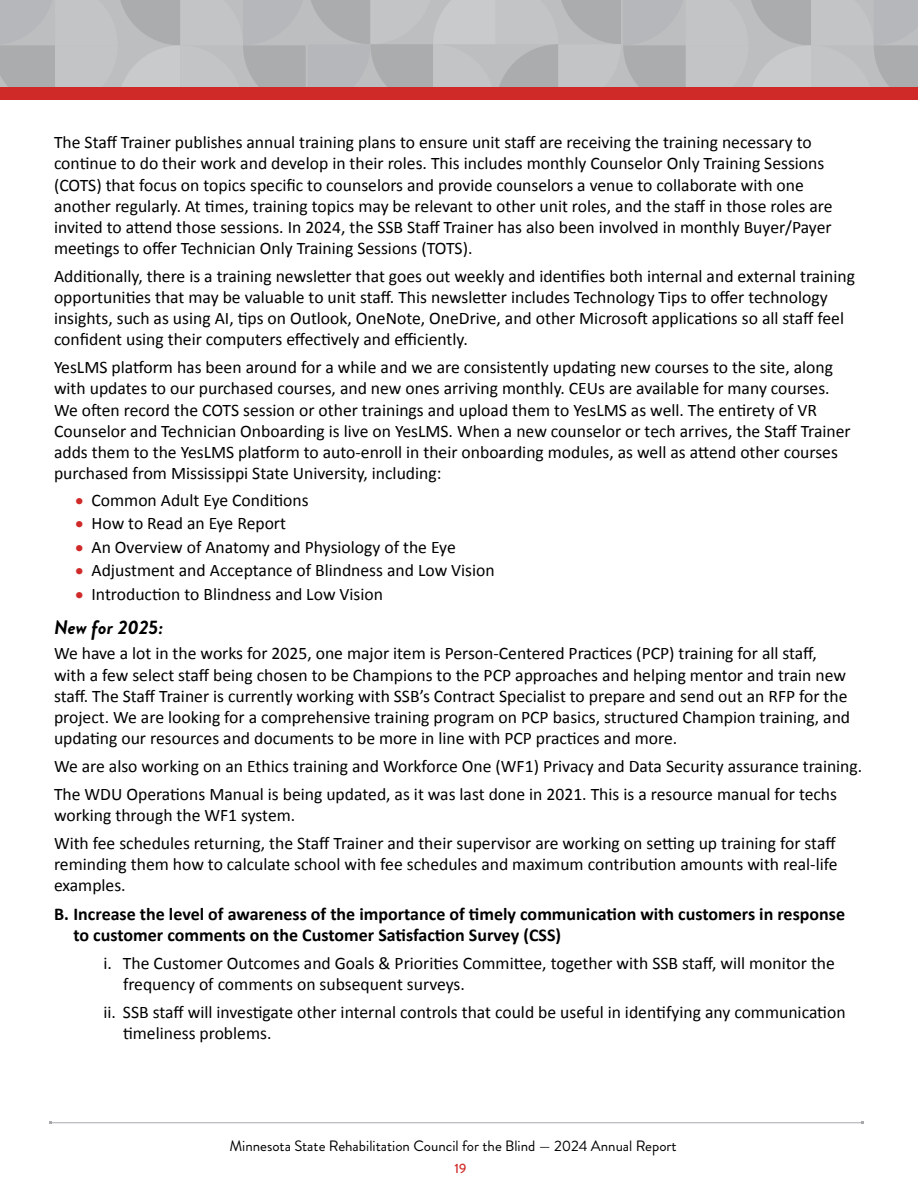
<style>
.page{position:relative;width:918px;height:1188px;background:#fff}
.page>*{position:absolute;margin:0;border:0;box-sizing:border-box;transform-origin:0 0}
.Questions{font:italic 700 19.5px "Brandon Grotesque";letter-spacing:.01em;color:#000}
.alpha_list{font:700 18px/21.6px "Calibri";color:#000}
.Body_Copy{font:17.7px/21.1px "Calibri";color:#000}
.roman_numeral_indent{font:17.7px/21.1px "Calibri";color:#000}
.t1{font:15px "Brandon Grotesque";color:#000}
.t2{font:500 13.5px "Brandon Grotesque";color:#cf2a28}
.s1{font-family:"Myriad Pro";font-size:30px;color:#cf2a28}
</style>
<div class="page">
<hr style="left:50px;top:1122px;width:812px;height:1px;background:#a7a9ac">
<div style="left:0;top:87px;width:918px;height:12px;background:#cf2a28"></div>
<svg style="left:0;top:0;width:918px;height:87px"></svg>
<p class="Body_Copy" style="left:54px;top:132px;width:780px">The Staff Trainer publishes annual training plans to ensure unit staff are receiving the training necessary to continue to do their work and develop in their roles. This includes monthly Counselor Only Training Sessions (COTS) that focus on topics specific to counselors and provide counselors a venue to collaborate with one another regularly. At times, training topics may be relevant to other unit roles, and the staff in those roles are invited to attend those sessions. In 2024, the SSB Staff Trainer has also been involved in monthly Buyer/Payer meetings to offer Technician Only Training Sessions (TOTS).</p>
<p class="Body_Copy" style="left:54px;top:265px;width:803px">Additionally, there is a training newsletter that goes out weekly and identifies both internal and external training opportunities that may be valuable to unit staff. This newsletter includes Technology Tips to offer technology insights, such as using AI, tips on Outlook, OneNote, OneDrive, and other Microsoft applications so all staff feel confident using their computers effectively and efficiently.</p>
<p class="Body_Copy" style="left:54px;top:357px;width:798px">YesLMS platform has been around for a while and we are consistently updating new courses to the site, along with updates to our purchased courses, and new ones arriving monthly. CEUs are available for many courses.<br>We often record the COTS session or other trainings and upload them to YesLMS as well. The entirety of VR Counselor and Technician Onboarding is live on YesLMS. When a new counselor or tech arrives, the Staff Trainer adds them to the YesLMS platform to auto-enroll in their onboarding modules, as well as attend other courses purchased from Mississippi State University, including:</p>
<p class="Body_Copy" style="left:75px;top:490px;width:235px"><span class="s1">•</span> Common Adult Eye Conditions</p>
<p class="Body_Copy" style="left:75px;top:513px;width:213px"><span class="s1">•</span> How to Read an Eye Report</p>
<p class="Body_Copy" style="left:75px;top:537px;width:382px"><span class="s1">•</span> An Overview of Anatomy and Physiology of the Eye</p>
<p class="Body_Copy" style="left:75px;top:560px;width:421px"><span class="s1">•</span> Adjustment and Acceptance of Blindness and Low Vision</p>
<p class="Body_Copy" style="left:75px;top:584px;width:310px"><span class="s1">•</span> Introduction to Blindness and Low Vision</p>
<p class="Questions" style="left:54px;top:613px;width:111px">New for 2025:</p>
<p class="Body_Copy" style="left:54px;top:643px;width:798px">We have a lot in the works for 2025, one major item is Person-Centered Practices (PCP) training for all staff, with a few select staff being chosen to be Champions to the PCP approaches and helping mentor and train new staff. The Staff Trainer is currently working with SSB’s Contract Specialist to prepare and send out an RFP for the project. We are looking for a comprehensive training program on PCP basics, structured Champion training, and updating our resources and documents to be more in line with PCP practices and more.</p>
<p class="Body_Copy" style="left:54px;top:756px;width:810px">We are also working on an Ethics training and Workforce One (WF1) Privacy and Data Security assurance training.</p>
<p class="Body_Copy" style="left:54px;top:783px;width:785px">The WDU Operations Manual is being updated, as it was last done in 2021. This is a resource manual for techs working through the WF1 system.</p>
<p class="Body_Copy" style="left:54px;top:832px;width:785px;text-align:justify">With fee schedules returning, the Staff Trainer and their supervisor are working on setting up training for staff reminding them how to calculate school with fee schedules and maximum contribution amounts with real-life examples.</p>
<p class="alpha_list" style="left:74px;top:903px;width:773px;text-indent:-20px">B. Increase the level of awareness of the importance of timely communication with customers in response to customer comments on the Customer Satisfaction Survey (CSS)</p>
<p class="roman_numeral_indent" style="left:123px;top:953px;width:713px;text-indent:-20px">i. The Customer Outcomes and Goals &amp; Priorities Committee, together with SSB staff, will monitor the frequency of comments on subsequent surveys.</p>
<p class="roman_numeral_indent" style="left:123px;top:1002px;width:724px;text-indent:-20px">ii. SSB staff will investigate other internal controls that could be useful in identifying any communication timeliness problems.</p>
<p class="t1" style="left:229px;top:1135px;width:449px">Minnesota State Rehabilitation Council for the Blind — 2024 Annual Report</p>
<p class="t2" style="left:455px;top:1159px;width:13px">19</p>
</div>
